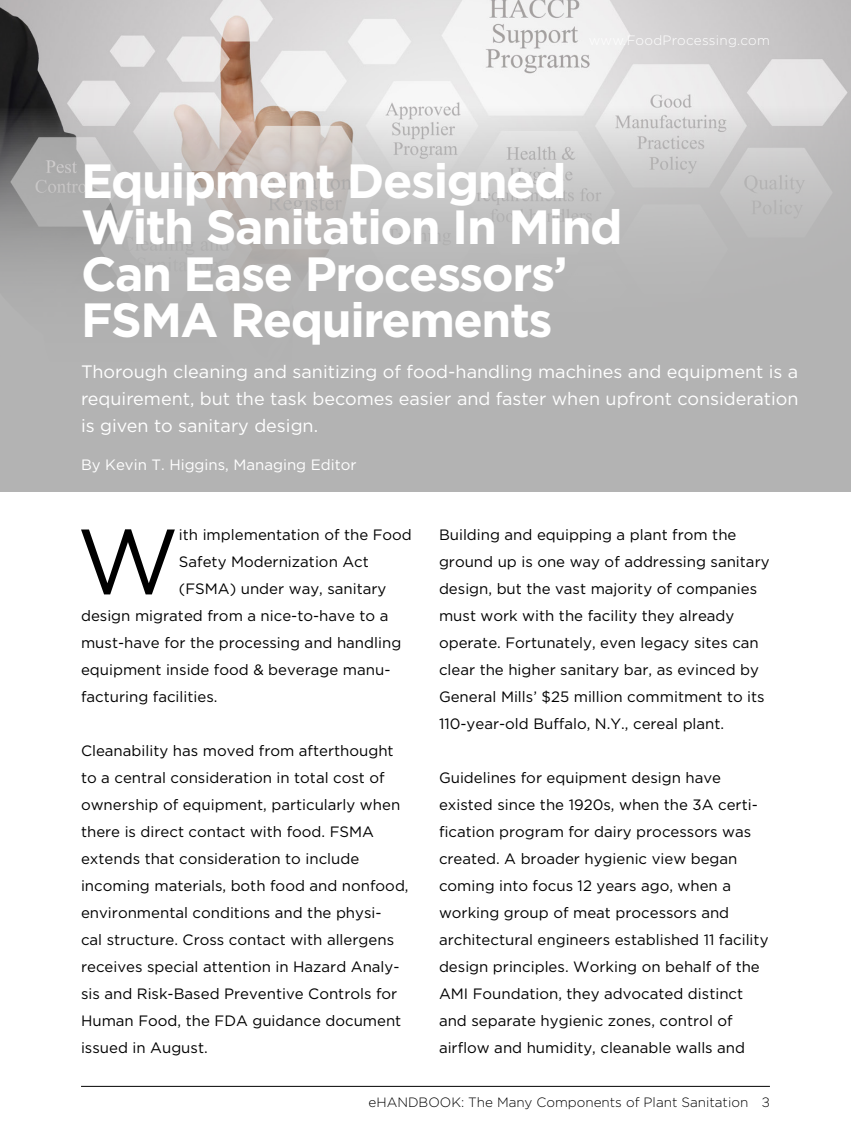
<style>
.page{position:relative;width:851px;height:1134px;background:#fff}
.page>*{position:absolute;margin:0;border:0;box-sizing:border-box;transform-origin:0 0}
.Body_Drop_Cap{font:92.1px "Gotham";color:#000}
.Headline{font:700 48px/46.5px "Gotham";letter-spacing:-.03em;color:#fff}
.Deck{font:18px/27px "Gotham";color:#fff;text-align:justify}
.Body{font:15px/27px "Gotham";color:#000}
.Body_Drop_Cap-2{font:15px "Gotham";color:#000}
.Byline{font:15px "Gotham";color:#fff}
.t1{font:300 13.5px "Gotham";color:#000}
.t2{font:300 13.5px "Gotham";letter-spacing:.02em;color:#fff}
</style>
<div class="page">
<img style="left:0;top:0;width:850px;height:54px">
<svg style="left:0;top:54px;width:850px;height:437px;background:#bcbbbb"></svg>
<hr style="left:81px;top:1086px;width:689px;height:1px;background:#000">
<p class="t2" style="left:588px;top:32px;width:183px">www.FoodProcessing.com</p>
<p class="Headline" style="left:81px;top:157px;width:543px">Equipment Designed<br>With Sanitation In Mind<br>Can Ease Processors’<br>FSMA Requirements</p>
<p class="Deck" style="left:81px;top:357px;width:719px">Thorough cleaning and sanitizing of food-handling machines and equipment is a requirement, but the task becomes easier and faster when upfront consideration is given to sanitary design.</p>
<p class="Byline" style="left:81px;top:455px;width:277px">By Kevin T. Higgins, Managing Editor</p>
<p class="Body_Drop_Cap" style="left:77px;top:502px;width:104px">W</p>
<p class="Body_Drop_Cap-2" style="left:179px;top:525px;width:234px">ith implementation of the Food</p>
<p class="Body_Drop_Cap-2" style="left:179px;top:552px;width:191px">Safety Modernization Act</p>
<p class="Body_Drop_Cap-2" style="left:179px;top:579px;width:209px">(FSMA) under way, sanitary</p>
<p class="Body_Drop_Cap-2" style="left:81px;top:606px;width:309px">design migrated from a nice-to-have to a</p>
<p class="Body_Drop_Cap-2" style="left:81px;top:633px;width:322px">must-have for the processing and handling</p>
<p class="Body_Drop_Cap-2" style="left:81px;top:660px;width:311px">equipment inside food &amp; beverage manu-</p>
<p class="Body_Drop_Cap-2" style="left:81px;top:687px;width:138px">facturing facilities.</p>
<p class="Body" style="left:81px;top:737px;width:329px">Cleanability has moved from afterthought to a central consideration in total cost of ownership of equipment, particularly when there is direct contact with food. FSMA extends that consideration to include incoming materials, both food and nonfood, environmental conditions and the physi-<br>cal structure. Cross contact with allergens receives special attention in Hazard Analy&shy;sis and Risk-Based Preventive Controls for Human Food, the FDA guidance document issued in August.</p>
<p class="Body" style="left:439px;top:521px;width:332px">Building and equipping a plant from the ground up is one way of addressing sanitary design, but the vast majority of companies must work with the facility they already operate. Fortunately, even legacy sites can clear the higher sanitary bar, as evinced by General Mills’ $25 million commitment to its 110-year-old Buffalo, N.Y., cereal plant.</p>
<p class="Body" style="left:439px;top:764px;width:331px">Guidelines for equipment design have existed since the 1920s, when the 3A certi&shy;fication program for dairy processors was created. A broader hygienic view began coming into focus 12 years ago, when a working group of meat processors and architectural engineers established 11 facility design principles. Working on behalf of the AMI Foundation, they advocated distinct and separate hygienic zones, control of airflow and humidity, cleanable walls and</p>
<p class="t1" style="left:368px;top:1094px;width:403px">eHANDBOOK: The Many Components of Plant Sanitation 3</p>
</div>
